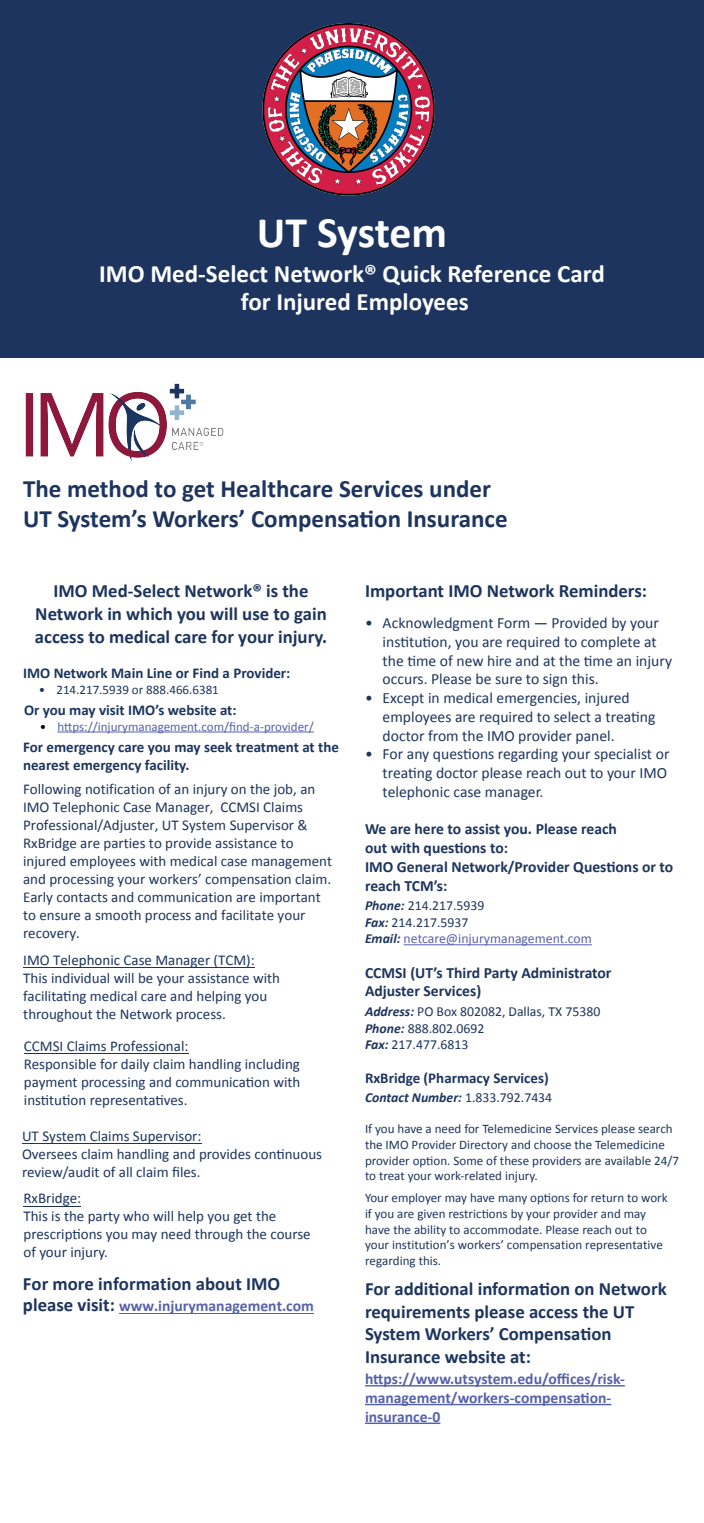
<style>
.page{position:relative;width:704px;height:1523px;background:#fff}
.page>*{position:absolute;margin:0;border:0;box-sizing:border-box;transform-origin:0 0}
.t1{font:700 43.75px "Calibri";letter-spacing:-.01em;color:#fff}
.t2{font:700 25px/30px "Calibri";color:#1d355e}
.t3{font:700 25px/28.1px "Calibri";color:#fff;text-align:center}
.t4{font:700 18.75px/22.5px "Calibri";color:#1d355e;text-align:center}
.t5{font:15.62px/18.8px "Calibri";color:#1d355e}
.t6{font:700 15.62px/18.8px "Calibri";color:#1d355e}
.t7{font:700 15.62px/18.8px "Calibri";color:#5561ac}
.t8{font:15px/17.9px "Calibri";color:#1d355e}
.t9{font:700 15px/17.9px "Calibri";color:#1d355e}
.t10{font:13.75px "Calibri";color:#1d355e}
.t11{font:13.75px "Calibri";color:#5561ac}
.t12{font:italic 700 13.75px "Calibri";color:#1d355e}
.t13{font:13px/15.6px "Calibri";color:#1d355e}
.t14{font:13px "Calibri";color:#5561ac}
.s1{color:#020304}
.s2{font-size:18.75px;color:#1d355e}
.s3{font-weight:700;font-style:italic}
.s4{font-weight:700;font-style:italic;color:#1d355e}
.s5{font-weight:400;font-style:normal}
</style>
<div class="page">
<div style="left:0;top:0;width:703px;height:358px;background:#1d355e"></div>
<img style="left:262px;top:23px;width:173px;height:173px">
<hr style="left:57px;top:731px;width:256px;height:1px;background:#5561ac">
<hr style="left:22px;top:1143px;width:179px;height:1px;background:#1d355e">
<hr style="left:24px;top:1053px;width:164px;height:1px;background:#1d355e">
<hr style="left:23px;top:967px;width:232px;height:1px;background:#1d355e">
<hr style="left:23px;top:1205px;width:58px;height:1px;background:#1d355e">
<hr style="left:119px;top:1313px;width:195px;height:1px;background:#5561ac">
<hr style="left:403px;top:944px;width:188px;height:1px;background:#5561ac">
<hr style="left:365px;top:1385px;width:259px;height:1px;background:#5561ac">
<hr style="left:365px;top:1403px;width:246px;height:2px;background:#5561ac">
<hr style="left:365px;top:1422px;width:75px;height:2px;background:#5561ac">
<img style="left:25px;top:383px;width:199px;height:78px">
<p class="t1" style="left:257px;top:206px;width:191px">UT System</p>
<p class="t3" style="left:99px;top:258px;width:506px">IMO Med-Select Network® Quick Reference Card for Injured Employees</p>
<p class="t2" style="left:23px;top:473px;width:485px">The method to get Healthcare Services under<br>UT System’s Workers’ Compensation Insurance</p>
<p class="t4" style="left:35px;top:578px;width:293px;line-height:23.1px">IMO Med-Select Network® is the<br>Network in which you will use to gain access to medical care for your injury.</p>
<p class="t9" style="left:23px;top:663px;width:269px">IMO Network Main Line or Find a Provider:</p>
<p class="t13" style="left:39px;top:681px;width:181px">• 214.217.5939 or 888.466.6381</p>
<p class="t9" style="left:24px;top:700px;width:214px">Or you may visit IMO’s website at:</p>
<p class="t14" style="left:40px;top:718px;width:275px"><span class="s1">•</span> https://injurymanagement.com/find-a-provider/</p>
<p class="t9" style="left:23px;top:737px;width:317px">For emergency care you may seek treatment at the nearest emergency facility.</p>
<p class="t8" style="left:23px;top:779px;width:310px">Following notification of an injury on the job, an IMO Telephonic Case Manager, CCMSI Claims Professional/Adjuster, UT System Supervisor &amp; RxBridge are parties to provide assistance to injured employees with medical case management and processing your workers’ compensation claim.<br>Early contacts and communication are important to ensure a smooth process and facilitate your recovery.</p>
<p class="t8" style="left:23px;top:950px;width:258px">IMO Telephonic Case Manager (TCM):<br>This individual will be your assistance with facilitating medical care and helping you throughout the Network process.</p>
<p class="t8" style="left:24px;top:1036px;width:278px">CCMSI Claims Professional:<br>Responsible for daily claim handling including payment processing and communication with institution representatives.</p>
<p class="t8" style="left:22px;top:1126px;width:301px">UT System Claims Supervisor:<br>Oversees claim handling and provides continuous review/audit of all claim files.</p>
<p class="t8" style="left:23px;top:1189px;width:288px">RxBridge:<br>This is the party who will help you get the prescriptions you may need through the course of your injury.</p>
<p class="t4" style="left:23px;top:1271px;width:258px">For more information about IMO</p>
<p class="t7" style="left:23px;top:1295px;width:292px"><span class="s2">please visit:</span> www.injurymanagement.com</p>
<p class="t4" style="left:365px;top:578px;width:283px">Important IMO Network Reminders:</p>
<p class="t5" style="left:382px;top:613px;width:291px;text-indent:-18px">• Acknowledgment Form — Provided by your institution, you are required to complete at the time of new hire and at the time an injury occurs. Please be sure to sign this.</p>
<p class="t5" style="left:382px;top:688px;width:274px;text-indent:-18px">• Except in medical emergencies, injured employees are required to select a treating doctor from the IMO provider panel.</p>
<p class="t5" style="left:382px;top:744px;width:288px;text-indent:-18px">• For any questions regarding your specialist or treating doctor please reach out to your IMO telephonic case manager.</p>
<p class="t6" style="left:365px;top:819px;width:253px">We are here to assist you. Please reach</p>
<p class="t6" style="left:365px;top:838px;width:144px">out with questions to:</p>
<p class="t6" style="left:365px;top:856px;width:309px">IMO General Network/Provider Questions or to reach TCM’s:</p>
<p class="t10" style="left:365px;top:897px;width:121px"><span class="s3">Phone:</span> 214.217.5939</p>
<p class="t10" style="left:365px;top:913px;width:105px"><span class="s3">Fax:</span> 214.217.5937</p>
<p class="t11" style="left:365px;top:930px;width:228px"><span class="s4">Email:</span> netcare@injurymanagement.com</p>
<p class="t6" style="left:365px;top:962px;width:248px">CCMSI (UT’s Third Party Administrator</p>
<p class="t6" style="left:365px;top:981px;width:118px">Adjuster Services)</p>
<p class="t10" style="left:365px;top:1003px;width:237px"><span class="s3">Address:</span> PO Box 802082, Dallas, TX 75380</p>
<p class="t10" style="left:365px;top:1019px;width:121px"><span class="s3">Phone:</span> 888.802.0692</p>
<p class="t10" style="left:365px;top:1036px;width:105px"><span class="s3">Fax:</span> 217.477.6813</p>
<p class="t9" style="left:365px;top:1068px;width:185px">RxBridge (Pharmacy Services)</p>
<p class="t12" style="left:365px;top:1088px;width:189px">Contact Number: <span class="s5">1.833.792.7434</span></p>
<p class="t13" style="left:365px;top:1120px;width:315px">If you have a need for Telemedicine Services please search the IMO Provider Directory and choose the Telemedicine provider option. Some of these providers are available 24/7 to treat your work-related injury.</p>
<p class="t13" style="left:365px;top:1189px;width:304px">Your employer may have many options for return to work if you are given restrictions by your provider and may have the ability to accommodate. Please reach out to your institution’s workers’ compensation representative regarding this.</p>
<p class="t4" style="left:365px;top:1276px;width:303px;text-align:left">For additional information on Network requirements please access the UT<br>System Workers’ Compensation<br>Insurance website at:</p>
<p class="t7" style="left:365px;top:1369px;width:261px">https://www.utsystem.edu/offices/risk&shy;management/workers-compensation&shy;insurance-0</p>
</div>
